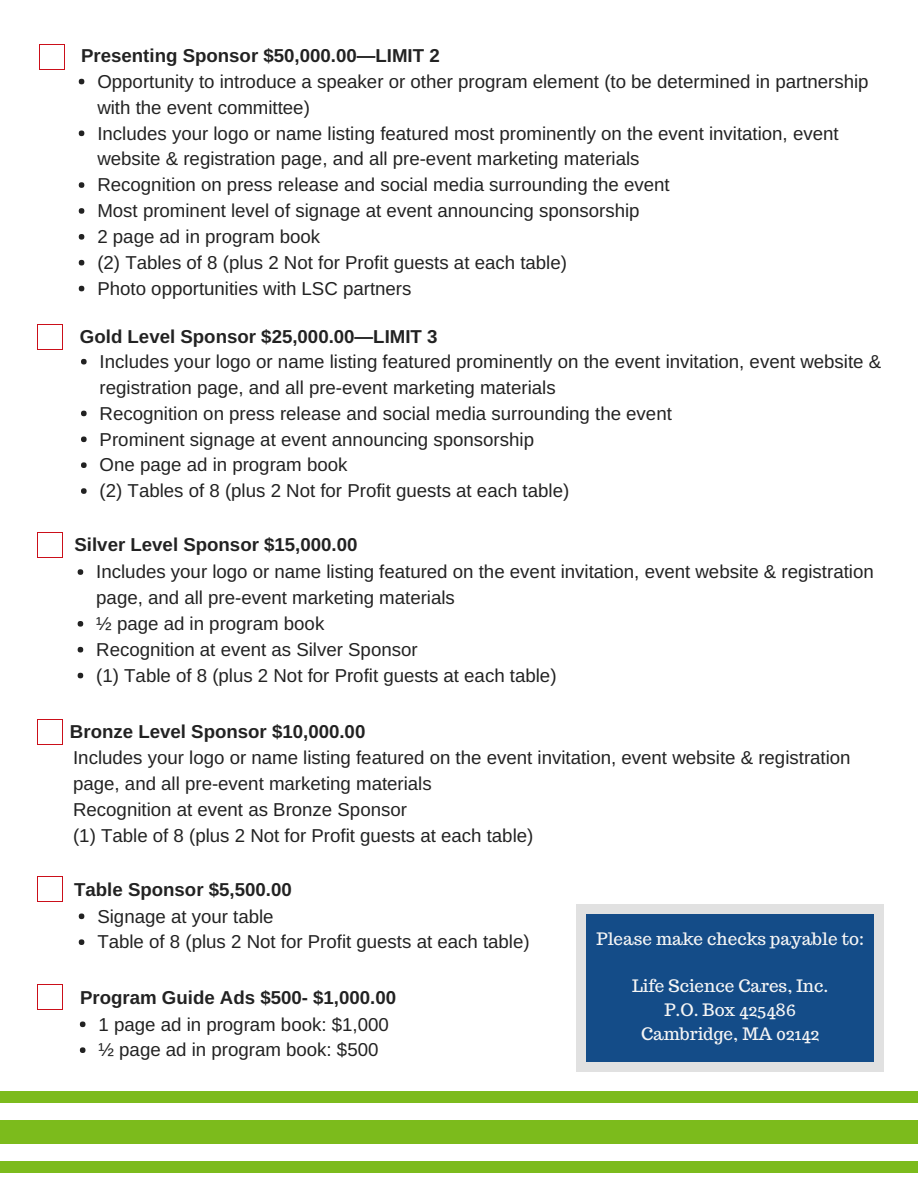
<style>
.page{position:relative;width:918px;height:1188px;background:#fff}
.page>*{position:absolute;margin:0;border:0;box-sizing:border-box;transform-origin:0 0}
.t1{font:18.75px/25.8px "Arimo";color:#222}
.t2{font:700 18.75px "Arimo";color:#222}
.t3{font:17.1px/23.7px "Trocchi";color:#f5f5f5;text-align:center}
</style>
<div class="page">
<svg style="left:79px;top:79px;width:5px;height:5px"></svg>
<svg style="left:79px;top:130px;width:5px;height:6px"></svg>
<svg style="left:79px;top:182px;width:5px;height:6px"></svg>
<svg style="left:79px;top:208px;width:5px;height:6px"></svg>
<svg style="left:79px;top:234px;width:5px;height:6px"></svg>
<svg style="left:79px;top:260px;width:5px;height:6px"></svg>
<svg style="left:79px;top:286px;width:5px;height:5px"></svg>
<svg style="left:81px;top:359px;width:6px;height:5px"></svg>
<svg style="left:81px;top:411px;width:6px;height:5px"></svg>
<svg style="left:81px;top:436px;width:6px;height:6px"></svg>
<svg style="left:81px;top:462px;width:6px;height:6px"></svg>
<svg style="left:81px;top:488px;width:6px;height:6px"></svg>
<svg style="left:78px;top:569px;width:5px;height:6px"></svg>
<svg style="left:78px;top:621px;width:5px;height:6px"></svg>
<svg style="left:78px;top:647px;width:5px;height:5px"></svg>
<svg style="left:78px;top:673px;width:5px;height:5px"></svg>
<svg style="left:79px;top:914px;width:5px;height:5px"></svg>
<svg style="left:79px;top:939px;width:5px;height:6px"></svg>
<svg style="left:80px;top:1022px;width:6px;height:5px"></svg>
<svg style="left:80px;top:1047px;width:6px;height:6px"></svg>
<svg style="left:39px;top:44px;width:26px;height:26px"></svg>
<svg style="left:37px;top:324px;width:26px;height:26px"></svg>
<svg style="left:37px;top:532px;width:26px;height:26px"></svg>
<svg style="left:37px;top:719px;width:26px;height:26px"></svg>
<svg style="left:37px;top:876px;width:26px;height:26px"></svg>
<svg style="left:37px;top:984px;width:26px;height:26px"></svg>
<div style="left:580px;top:910px;width:301px;height:156px;background:#144c88"></div>
<div style="left:874px;top:1062px;width:10px;height:10px;background:#e1e1e1"></div>
<div style="left:577px;top:913px;width:9px;height:150px;background:#e1e1e1"></div>
<div style="left:577px;top:1062px;width:9px;height:10px;background:#e1e1e1"></div>
<div style="left:874px;top:913px;width:10px;height:150px;background:#e1e1e1"></div>
<div style="left:585px;top:1062px;width:290px;height:10px;background:#e1e1e1"></div>
<div style="left:874px;top:904px;width:10px;height:9px;background:#e1e1e1"></div>
<div style="left:577px;top:904px;width:9px;height:9px;background:#e1e1e1"></div>
<div style="left:585px;top:904px;width:290px;height:9px;background:#e1e1e1"></div>
<div style="left:0;top:1091px;width:918px;height:12px;background:#7cbb1c"></div>
<div style="left:0;top:1120px;width:918px;height:24px;background:#7cbb1c"></div>
<div style="left:0;top:1161px;width:918px;height:12px;background:#7cbb1c"></div>
<p class="t2" style="left:81px;top:45px;width:360px">Presenting Sponsor $50,000.00—LIMIT 2</p>
<p class="t1" style="left:97px;top:68px;width:773px">Opportunity to introduce a speaker or other program element (to be determined in partnership with the event committee)<br>Includes your logo or name listing featured most prominently on the event invitation, event website &amp; registration page, and all pre-event marketing materials<br>Recognition on press release and social media surrounding the event<br>Most prominent level of signage at event announcing sponsorship<br>2 page ad in program book<br>(2) Tables of 8 (plus 2 Not for Profit guests at each table)<br>Photo opportunities with LSC partners</p>
<p class="t2" style="left:80px;top:326px;width:359px">Gold Level Sponsor $25,000.00—LIMIT 3</p>
<p class="t1" style="left:100px;top:348px;width:783px">Includes your logo or name listing featured prominently on the event invitation, event website &amp; registration page, and all pre-event marketing materials<br>Recognition on press release and social media surrounding the event<br>Prominent signage at event announcing sponsorship<br>One page ad in program book<br>(2) Tables of 8 (plus 2 Not for Profit guests at each table)</p>
<p class="t2" style="left:74px;top:534px;width:285px">Silver Level Sponsor $15,000.00</p>
<p class="t1" style="left:96px;top:559px;width:779px">Includes your logo or name listing featured on the event invitation, event website &amp; registration page, and all pre-event marketing materials<br>½ page ad in program book<br>Recognition at event as Silver Sponsor<br>(1) Table of 8 (plus 2 Not for Profit guests at each table)</p>
<p class="t2" style="left:70px;top:721px;width:297px">Bronze Level Sponsor $10,000.00</p>
<p class="t1" style="left:73px;top:744px;width:779px">Includes your logo or name listing featured on the event invitation, event website &amp; registration page, and all pre-event marketing materials<br>Recognition at event as Bronze Sponsor<br>(1) Table of 8 (plus 2 Not for Profit guests at each table)</p>
<p class="t2" style="left:74px;top:879px;width:219px">Table Sponsor $5,500.00</p>
<p class="t1" style="left:97px;top:903px;width:434px">Signage at your table<br>Table of 8 (plus 2 Not for Profit guests at each table)</p>
<p class="t2" style="left:80px;top:987px;width:318px">Program Guide Ads $500- $1,000.00</p>
<p class="t1" style="left:99px;top:1011px;width:292px">1 page ad in program book: $1,000 ½ page ad in program book: $500</p>
<p class="t3" style="left:597px;top:927px;width:269px">Please make checks payable to:</p>
<p class="t3" style="left:632px;top:974px;width:198px">Life Science Cares, Inc.<br>P.O. Box 425486<br>Cambridge, MA 02142</p>
</div>
